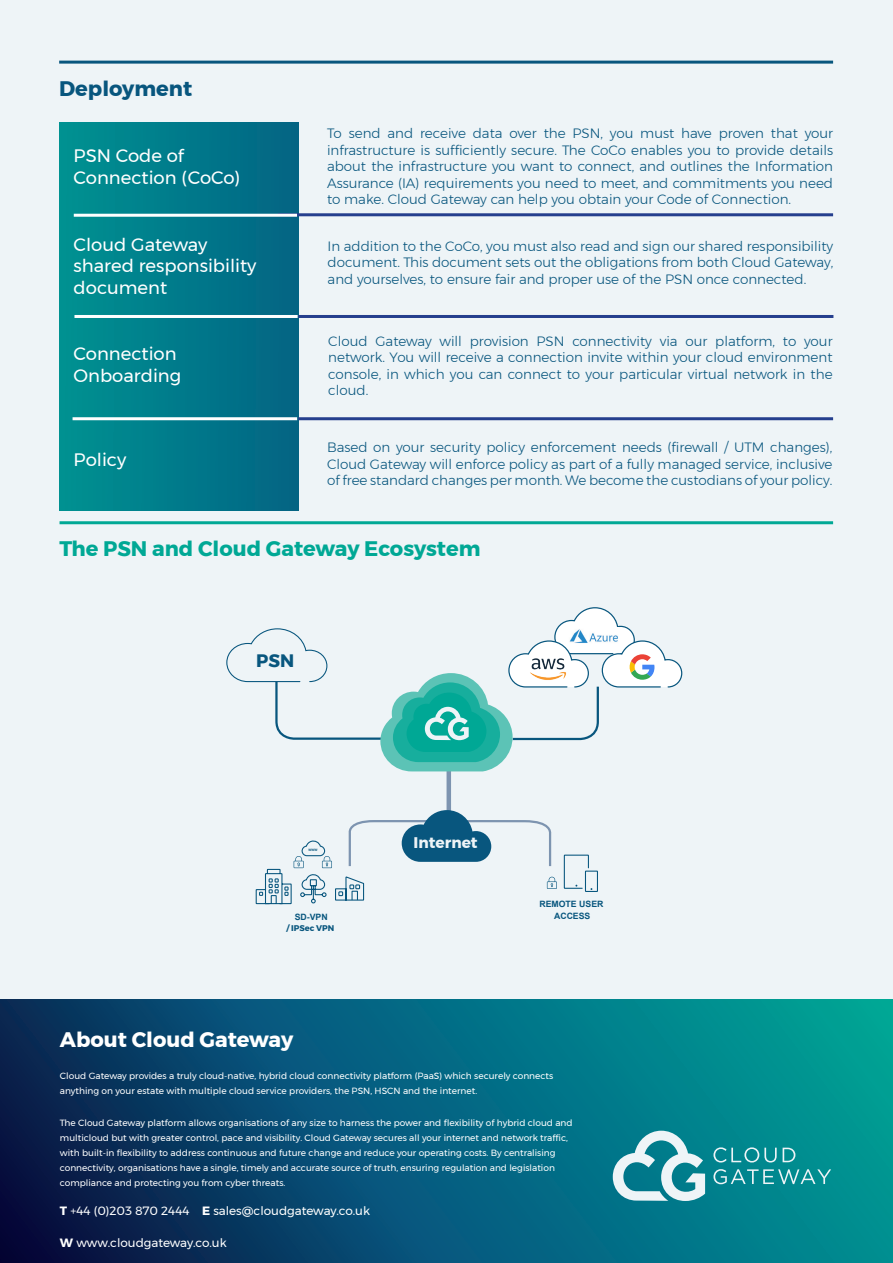
<style>
.page{position:relative;width:893px;height:1263px;background:#eef4f7}
.page>*{position:absolute;margin:0;border:0;box-sizing:border-box;transform-origin:0 0}
.Heading_1{font:700 21px "Montserrat";color:#00a895}
.Heading_1_white{font:700 21px "Montserrat";color:#fff}
.Heading_1-2{font:700 21px "Montserrat";color:#08567e}
.t1{font:18px/21.6px "Montserrat";color:#fff}
.Body_copy{font:700 18px "Montserrat";color:#08567e}
.t2{font:700 15.45px "Montserrat";color:#eef4f7}
.t3{font:300 13.5px/16.5px "Montserrat";color:#08567e;text-align:justify}
.Boiler_plate_text{font:12px "Montserrat";color:#fff}
.Boiler_plate_text-2{font:9px/15px "Montserrat";color:#fff}
.t4{font:700 8.7px "Arial";color:#08567e}
.t5{font:700 8.25px "Montserrat";color:#08567e}
.t6{font:700 3.15px "Arial";color:#08567e}
.s1{font-weight:700}
</style>
<div class="page">
<hr style="left:60px;top:521px;width:773px;height:3px;background:#00a895">
<hr style="left:59px;top:61px;width:774px;height:3px;background:#08567e">
<svg style="left:0;top:999px;width:893px;height:264px;background:#045e78"></svg>
<svg style="left:713px;top:1147px;width:64px;height:15px"></svg>
<svg style="left:783px;top:1148px;width:12px;height:14px"></svg>
<svg style="left:713px;top:1169px;width:118px;height:15px;background:#37a1a6"></svg>
<svg style="left:613px;top:1131px;width:92px;height:70px"></svg>
<div style="left:60px;top:123px;width:238px;height:387px;background:linear-gradient(to right,#009292,#036484)"></div>
<hr style="left:278px;top:213px;width:555px;height:3px;background:#253f8e">
<hr style="left:298px;top:315px;width:535px;height:3px;background:#253f8e">
<hr style="left:298px;top:417px;width:535px;height:3px;background:#253f8e">
<hr style="left:74px;top:214px;width:223px;height:3px;background:#fff">
<hr style="left:74px;top:315px;width:224px;height:3px;background:#fff">
<hr style="left:73px;top:417px;width:224px;height:3px;background:#fff">
<svg style="left:226px;top:607px;width:457px;height:298px"></svg>
<p class="Heading_1-2" style="left:59px;top:71px;width:135px">Deployment</p>
<p class="t1" style="left:74px;top:145px;width:168px">PSN Code of<br>Connection (CoCo)</p>
<p class="t3" style="left:327px;top:125px;width:507px">To send and receive data over the PSN, you must have proven that your infrastructure is sufficiently secure. The CoCo enables you to provide details about the infrastructure you want to connect, and outlines the Information Assurance (IA) requirements you need to meet, and commitments you need to make. Cloud Gateway can help you obtain your Code of Connection.</p>
<p class="t1" style="left:74px;top:233px;width:184px">Cloud Gateway shared responsibility document</p>
<p class="t3" style="left:328px;top:237px;width:507px">In addition to the CoCo, you must also read and sign our shared responsibility document. This document sets out the obligations from both Cloud Gateway, and yourselves, to ensure fair and proper use of the PSN once connected.</p>
<p class="t1" style="left:74px;top:343px;width:109px">Connection<br>Onboarding</p>
<p class="t3" style="left:328px;top:332px;width:506px">Cloud Gateway will provision PSN connectivity via our platform, to your network. You will receive a connection invite within your cloud environment console, in which you can connect to your particular virtual network in the cloud.</p>
<p class="t1" style="left:74px;top:448px;width:54px">Policy</p>
<p class="t3" style="left:327px;top:439px;width:507px">Based on your security policy enforcement needs (fi rewall / UTM changes), Cloud Gateway will enforce policy as part of a fully managed service, inclusive of free standard changes per month. We become the custodians of your policy.</p>
<p class="Heading_1" style="left:60px;top:532px;width:422px">The PSN and Cloud Gateway Ecosystem</p>
<p class="Body_copy" style="left:256px;top:646px;width:40px">PSN</p>
<p class="t6" style="left:308px;top:848px;width:11px">WWW</p>
<p class="t2" style="left:413px;top:830px;width:66px">Internet</p>
<p class="t4" style="left:539px;top:898px;width:65px">REMOTE USER</p>
<p class="t4" style="left:295px;top:911px;width:34px">SD-VPN</p>
<p class="t4" style="left:554px;top:910px;width:38px">ACCESS</p>
<p class="t5" style="left:286px;top:922px;width:49px">/ IPSec VPN</p>
<p class="Heading_1_white" style="left:60px;top:1023px;width:235px">About Cloud Gateway</p>
<p class="Boiler_plate_text-2" style="left:60px;top:1068px;width:495px">Cloud Gateway provides a truly cloud-native, hybrid cloud connectivity platform (PaaS) which securely connects anything on your estate with multiple cloud service providers, the PSN, HSCN and the internet.</p>
<p class="Boiler_plate_text-2" style="left:60px;top:1115px;width:514px">The Cloud Gateway platform allows organisations of any size to harness the power and flexibility of hybrid cloud and multicloud but with greater control, pace and visibility. Cloud Gateway secures all your internet and network traffic, with built-in flexibility to address continuous and future change and reduce your operating costs. By centralising connectivity, organisations have a single, timely and accurate source of truth, ensuring regulation and legislation compliance and protecting you from cyber threats.</p>
<p class="Boiler_plate_text" style="left:60px;top:1202px;width:312px"><span class="s1">T</span> +44 (0)203 870 2444 <span class="s1">E</span> sales@cloudgateway.co.uk</p>
<p class="Boiler_plate_text" style="left:60px;top:1234px;width:168px"><span class="s1">W</span> www.cloudgateway.co.uk</p>
</div>
